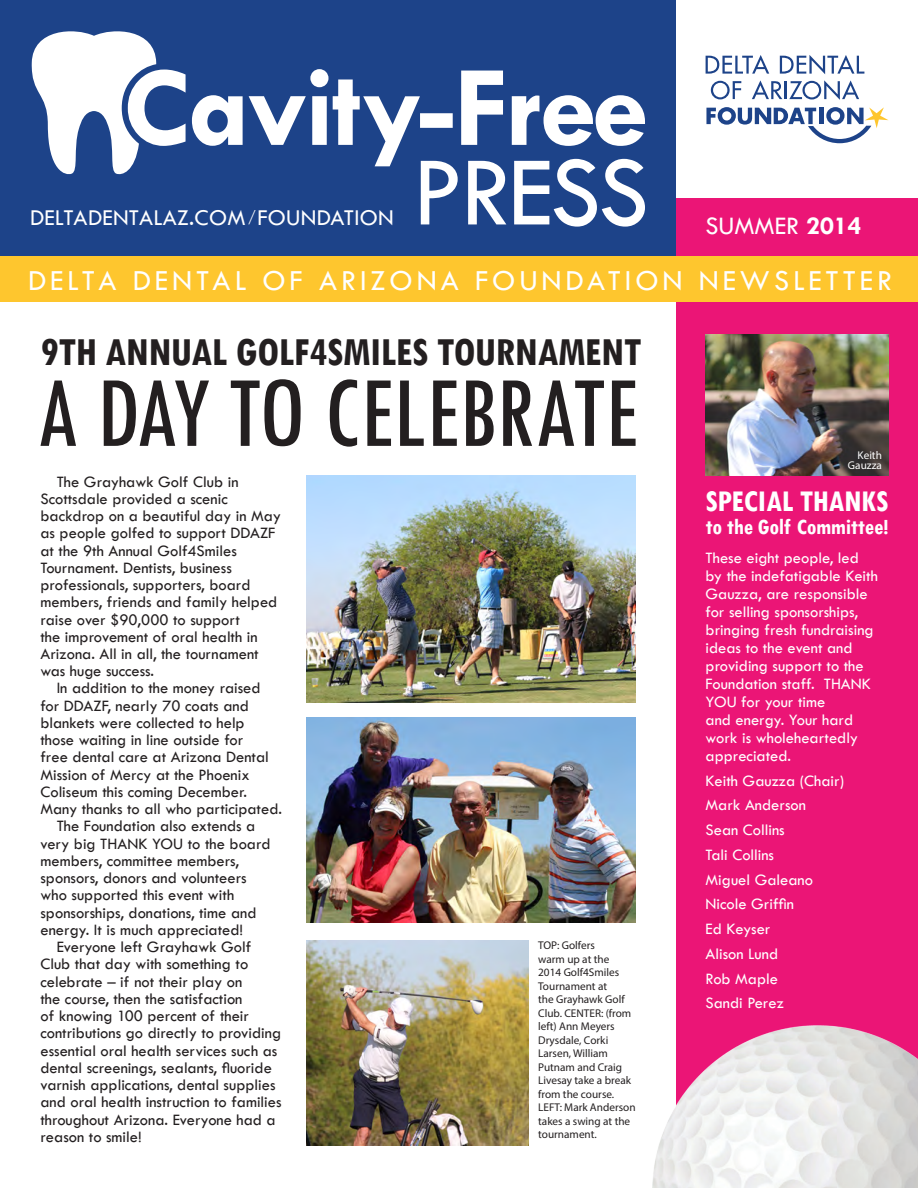
<style>
.page{position:relative;width:918px;height:1188px;background:#fff}
.page>*{position:absolute;margin:0;border:0;box-sizing:border-box;transform-origin:0 0}
.TW_head{font:700 condensed 42.15px "Tw Cen";letter-spacing:-.01em;color:#231f20}
.TW_head-2{font:700 condensed 31.95px "Tw Cen";letter-spacing:-.01em;color:#fff}
.t1{font:30.15px "Tw Cen";letter-spacing:.13em;color:#fff}
.t2{font:26.1px "Tw Cen";color:#fff}
.t3{font:23.55px "Tw Cen";letter-spacing:.01em;color:#fff}
.TW_head-3{font:700 condensed 23.1px "Tw Cen";letter-spacing:-.01em;color:#fff}
.body{font:16.5px/17.2px "Tw Cen";color:#231f20}
.breakout_text{font:16.5px/18px "Tw Cen";color:#fff}
.t4{font:11.25px/13.5px "Myriad Pro";color:#231f20}
.t5{font:11.25px/10.5px "Myriad Pro";color:#fff;text-align:right}
.s1{font-size:15.3px}
.s2{font-weight:700}
</style>
<div class="page">
<div style="left:659px;top:198px;width:259px;height:62px;background:#eb1576"></div>
<div style="left:0;top:0;width:676px;height:257px;background:#1d4389"></div>
<svg style="left:421px;top:166px;width:224px;height:61px"></svg>
<svg style="left:31px;top:31px;width:125px;height:144px"></svg>
<svg style="left:128px;top:69px;width:517px;height:97px"></svg>
<svg style="left:706px;top:55px;width:63px;height:19px"></svg>
<svg style="left:780px;top:55px;width:84px;height:19px"></svg>
<svg style="left:711px;top:81px;width:30px;height:18px"></svg>
<svg style="left:752px;top:80px;width:107px;height:20px"></svg>
<svg style="left:706px;top:107px;width:182px;height:36px"></svg>
<div style="left:0;top:257px;width:918px;height:45px;background:#fec62e"></div>
<div style="left:676px;top:302px;width:242px;height:828px;background:#eb1576"></div>
<svg style="left:40px;top:379px;width:596px;height:68px"></svg>
<img style="left:706px;top:334px;width:182px;height:141px">
<img style="left:307px;top:475px;width:329px;height:228px">
<img style="left:307px;top:718px;width:329px;height:204px">
<img style="left:307px;top:941px;width:221px;height:204px">
<img style="left:653px;top:1026px;width:265px;height:162px">
<p class="t3" style="left:30px;top:203px;width:365px">DELTADENTALAZ.COM <span class="s1">/</span>FOUNDATION</p>
<p class="t2" style="left:706px;top:210px;width:158px">SUMMER <span class="s2">2014</span></p>
<p class="t1" style="left:28px;top:262px;width:866px">DELTA DENTAL OF ARIZONA FOUNDATION NEWSLETTER</p>
<p class="TW_head" style="left:40px;top:326px;width:602px">9TH ANNUAL GOLF4SMILES TOURNAMENT</p>
<p class="body" style="left:40px;top:473px;width:242px;text-indent:16px">The Grayhawk Golf Club in<br>Scottsdale provided a scenic backdrop on a beautiful day in May as people golfed to support DDAZF at the 9th Annual Golf4Smiles<br>Tournament. Dentists, business professionals, supporters, board members, friends and family helped raise over $90,000 to support<br>the improvement of oral health in<br>Arizona. All in all, the tournament was huge success.</p>
<p class="body" style="left:40px;top:680px;width:243px;text-indent:16px">In addition to the money raised for DDAZF, nearly 70 coats and blankets were collected to help those waiting in line outside for<br>free dental care at Arizona Dental<br>Mission of Mercy at the Phoenix<br>Coliseum this coming December.<br>Many thanks to all who participated.</p>
<p class="body" style="left:40px;top:818px;width:232px;text-indent:16px">The Foundation also extends a very big THANK YOU to the board members, committee members, sponsors, donors and volunteers who supported this event with sponsorships, donations, time and energy. It is much appreciated!</p>
<p class="body" style="left:40px;top:938px;width:243px;text-indent:16px">Everyone left Grayhawk Golf Club that day with something to celebrate – if not their play on<br>the course, then the satisfaction<br>of knowing 100 percent of their contributions go directly to providing essential oral health services such as dental screenings, sealants, fluoride varnish applications, dental supplies and oral health instruction to families throughout Arizona. Everyone had a reason to smile!</p>
<p class="t4" style="left:538px;top:938px;width:99px">TOP: Golfers<br>warm up at the<br>2014 Golf4Smiles<br>Tournament at<br>the Grayhawk Golf<br>Club. CENTER: (from left) Ann Meyers<br>Drysdale, Corki<br>Larsen, William<br>Putnam and Craig<br>Livesay take a break from the course.<br>LEFT: Mark Anderson takes a swing at the tournament.</p>
<p class="t5" style="left:848px;top:450px;width:36px">Keith<br>Gauzza</p>
<p class="TW_head-2" style="left:706px;top:482px;width:184px">SPECIAL THANKS</p>
<p class="TW_head-3" style="left:706px;top:513px;width:184px">to the Golf Committee!</p>
<p class="breakout_text" style="left:706px;top:549px;width:174px">These eight people, led by the indefatigable Keith<br>Gauzza, are responsible for selling sponsorships, bringing fresh fundraising ideas to the event and providing support to the<br>Foundation staff. THANK<br>YOU for your time<br>and energy. Your hard work is wholeheartedly appreciated.</p>
<p class="breakout_text" style="left:706px;top:771px;width:140px">Keith Gauzza (Chair)</p>
<p class="breakout_text" style="left:706px;top:796px;width:102px">Mark Anderson</p>
<p class="breakout_text" style="left:706px;top:821px;width:81px">Sean Collins</p>
<p class="breakout_text" style="left:706px;top:846px;width:70px">Tali Collins</p>
<p class="breakout_text" style="left:706px;top:870px;width:109px">Miguel Galeano</p>
<p class="breakout_text" style="left:706px;top:895px;width:90px">Nicole Griffin</p>
<p class="breakout_text" style="left:706px;top:920px;width:66px">Ed Keyser</p>
<p class="breakout_text" style="left:706px;top:945px;width:74px">Alison Lund</p>
<p class="breakout_text" style="left:706px;top:969px;width:74px">Rob Maple</p>
<p class="breakout_text" style="left:706px;top:994px;width:80px">Sandi Perez</p>
</div>
